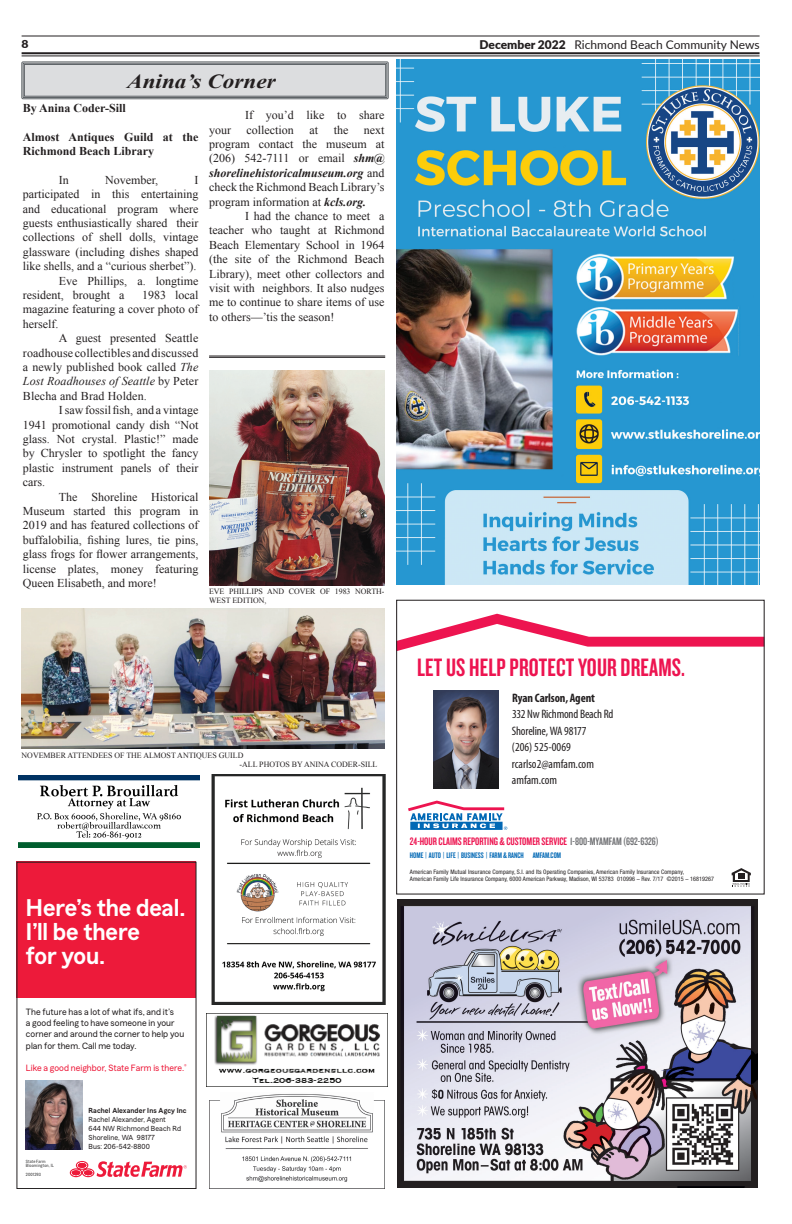
<style>
.page{position:relative;width:792px;height:1224px;background:#fff}
.page>*{position:absolute;margin:0;border:0;box-sizing:border-box;transform-origin:0 0}
.t1{font:26.2px "Knockout 48 Featherweight";letter-spacing:.005em;color:#ed1450}
.t2{font:600 24.1px/24.1px "Mecherle Sans";letter-spacing:-.005em;color:#fff}
.t3{font:italic 700 20px "Times New Roman";color:#231f20;scale:1.16 1}
.t4{font:condensed 12.3px/16.5px "Myriad Pro";letter-spacing:-.01em;color:#231f20}
.t5{font:12px/14.4px "Times New Roman";color:#231f20;text-align:justify}
.t6{font:700 12px/14.4px "Times New Roman";color:#231f20}
.t7{font:12px "Lato";color:#231f20}
.t8{font:11.3px "Knockout 48 Featherweight";color:#ed1450}
.t9{font:900 11px "Lato";color:#231f20;scale:1.11 1}
.t10{font:9.1px/11.4px "Mecherle Sans";letter-spacing:.005em;color:#231f20}
.t11{font:9.1px "Mecherle Sans";letter-spacing:.005em;color:#ed1a3a}
.t12{font:8.4px "Knockout 48 Featherweight";color:#0168b5}
.t13{font:8px/9.6px "Times New Roman";color:#231f20}
.t14{font:7.3px/9.1px "Mecherle Sans";letter-spacing:.015em;color:#231f20}
.t15{font:condensed 6.1px/7.2px "Helvetica Neue LT Std";letter-spacing:.015em;color:#231f20}
.t16{font:4.5px/4.5px "Mecherle Legal";letter-spacing:.015em;color:#3e3e3f}
.s1{font-weight:900}
.s2{font-style:italic}
.s3{font-weight:700;font-style:italic}
.s4{font-weight:600}
.s5{font-weight:700}
.s6{color:#717275}
</style>
<div class="page">
<hr style="left:22px;top:52px;width:738px;height:2px;background:#231f20">
<hr style="left:22px;top:56px;width:738px;height:1px;background:#231f20">
<hr style="left:22px;top:36px;width:738px;height:1px;background:#231f20">
<div style="left:16px;top:862px;width:180px;height:136px;background:#ed1a3a"></div>
<svg style="left:70px;top:1161px;width:117px;height:16px"></svg>
<img style="left:26px;top:1080px;width:56px;height:69px">
<svg style="left:408px;top:801px;width:99px;height:29px"></svg>
<img style="left:433px;top:691px;width:65px;height:97px">
<svg style="left:398px;top:614px;width:364px;height:37px"></svg>
<div style="left:396px;top:600px;width:368px;height:295px;border:1px solid #231f20"></div>
<svg style="left:732px;top:868px;width:19px;height:19px"></svg>
<img style="left:211px;top:774px;width:175px;height:231px">
<img style="left:398px;top:900px;width:360px;height:288px">
<img style="left:397px;top:59px;width:363px;height:526px">
<img style="left:19px;top:775px;width:180px;height:73px">
<div style="left:23px;top:63px;width:364px;height:35px;background:#dcdddf"></div>
<div style="left:22px;top:62px;width:366px;height:37px;border:1px solid #5e6367"></div>
<div style="left:23px;top:63px;width:364px;height:35px;border:1px solid #5e6367"></div>
<div style="left:24px;top:64px;width:362px;height:32px;border:1px solid #5e6367"></div>
<img style="left:22px;top:608px;width:363px;height:141px">
<img style="left:209px;top:371px;width:176px;height:214px">
<hr style="left:209px;top:356px;width:176px;height:1px;background:#231f20">
<hr style="left:209px;top:357px;width:176px;height:1px;background:#231f20">
<img style="left:206px;top:1013px;width:181px;height:73px">
<img style="left:209px;top:1094px;width:176px;height:94px">
<p class="t9" style="left:21px;top:36px;width:8px">8</p>
<p class="t7" style="left:480px;top:36px;width:282px"><span class="s1">December 2022</span> Richmond Beach Community News</p>
<p class="t3" style="left:127px;top:67px;width:129px">Anina’s Corner</p>
<p class="t6" style="left:23px;top:100px;width:104px">By Anina Coder-Sill</p>
<p class="t6" style="left:23px;top:129px;width:177px">Almost Antiques Guild at the<br>Richmond Beach Library</p>
<p class="t5" style="left:59px;top:172px;width:11px">In</p>
<p class="t5" style="left:105px;top:172px;width:55px">November,</p>
<p class="t5" style="left:194px;top:172px;width:5px">I</p>
<p class="t5" style="left:23px;top:187px;width:177px">participated in this entertaining</p>
<p class="t5" style="left:23px;top:201px;width:177px">and educational program where</p>
<p class="t5" style="left:23px;top:216px;width:177px">guests enthusiastically shared their</p>
<p class="t5" style="left:23px;top:230px;width:177px">collections of shell dolls, vintage</p>
<p class="t5" style="left:23px;top:244px;width:177px">glassware (including dishes shaped</p>
<p class="t5" style="left:23px;top:259px;width:175px">like shells, and a “curious sherbet”).</p>
<p class="t5" style="left:59px;top:273px;width:141px">Eve Phillips, a. longtime</p>
<p class="t5" style="left:23px;top:288px;width:103px">resident, brought a</p>
<p class="t5" style="left:23px;top:288px;width:177px;text-indent:119px">1983 local magazine featuring a cover photo of herself.</p>
<p class="t5" style="left:23px;top:331px;width:177px;text-indent:36px">A guest presented Seattle roadhouse collectibles and discussed a newly published book called <span class="s2">The Lost Roadhouses of Seattle</span> by Peter Blecha and Brad Holden.</p>
<p class="t5" style="left:23px;top:403px;width:177px;text-indent:36px">I saw fossil fish, and a vintage 1941 promotional candy dish “Not glass. Not crystal. Plastic!” made by Chrysler to spotlight the fancy plastic instrument panels of their cars.</p>
<p class="t5" style="left:23px;top:489px;width:177px;text-indent:36px">The Shoreline Historical Museum started this program in 2019 and has featured collections of buffalobilia, fishing lures, tie pins, glass frogs for flower arrangements, license plates, money featuring Queen Elisabeth, and more!</p>
<p class="t5" style="left:245px;top:108px;width:141px">If you’d like to share</p>
<p class="t5" style="left:209px;top:122px;width:23px">your</p>
<p class="t5" style="left:247px;top:122px;width:49px">collection</p>
<p class="t5" style="left:310px;top:122px;width:10px">at</p>
<p class="t5" style="left:334px;top:122px;width:16px">the</p>
<p class="t5" style="left:209px;top:122px;width:177px;text-indent:155px">next program contact the museum at (206) 542-7111 or email <span class="s3">shm@ shorelinehistoricalmuseum.org</span> and check the Richmond Beach Library’s program information at <span class="s3">kcls.org.</span></p>
<p class="t5" style="left:209px;top:209px;width:177px;text-indent:36px">I had the chance to meet a teacher who taught at Richmond Beach Elementary School in 1964 (the site of the Richmond Beach Library), meet other collectors and visit with neighbors. It also nudges me to continue to share items of use to others—’tis the season!</p>
<p class="t13" style="left:209px;top:586px;width:177px">EVE PHILLIPS AND COVER OF 1983 NORTH-<br>WEST EDITION,</p>
<p class="t13" style="left:22px;top:750px;width:223px">NOVEMBER ATTENDEES OF THE ALMOST ANTIQUES GUILD</p>
<p class="t13" style="left:240px;top:760px;width:139px">-ALL PHOTOS BY ANINA CODER-SILL</p>
<p class="t2" style="left:26px;top:893px;width:161px">Here’s the deal.<br>I’ll be there<br>for you.</p>
<p class="t10" style="left:26px;top:1005px;width:160px">The future has a lot of what ifs, and it’s<br>a good feeling to have someone in your corner and around the corner to help you plan for them. Call me today.</p>
<p class="t11" style="left:26px;top:1062px;width:162px">Like a good neighbor, State Farm is there.<sup>®</sup></p>
<p class="t14" style="left:88px;top:1105px;width:100px"><span class="s4">Rachel Alexander Ins Agcy Inc<br></span>Rachel Alexander, Agent<br>644 NW Richmond Beach Rd<br>Shoreline, WA 98177<br>Bus: 206-542-8800</p>
<p class="t16" style="left:26px;top:1159px;width:30px">State Farm<br>Bloomington, IL</p>
<p class="t16" style="left:26px;top:1172px;width:17px">2001293</p>
<p class="t1" style="left:417px;top:651px;width:269px">LET US HELP PROTECT YOUR DREAMS.</p>
<p class="t4" style="left:512px;top:689px;width:103px"><span class="s5">Ryan Carlson, Agent<br></span>332 Nw Richmond Beach Rd<br>Shoreline, WA 98177<br>(206) 525-0069 rcarlso2@amfam.com amfam.com</p>
<p class="t8" style="left:410px;top:834px;width:250px">24-HOUR CLAIMS REPORTING &amp; CUSTOMER SERVICE <span class="s6">1-800-MYAMFAM (692-6326)</span></p>
<p class="t12" style="left:410px;top:850px;width:153px">HOME | AUTO | LIFE | BUSINESS | FARM &amp; RANCH AMFAM.COM</p>
<p class="t15" style="left:410px;top:868px;width:306px">American Family Mutual Insurance Company, S.I. and Its Operating Companies, American Family Insurance Company,<br>American Family Life Insurance Company, 6000 American Parkway, Madison, WI 53783 010996 – Rev. 7/17 ©2015 – 16819267</p>
</div>
